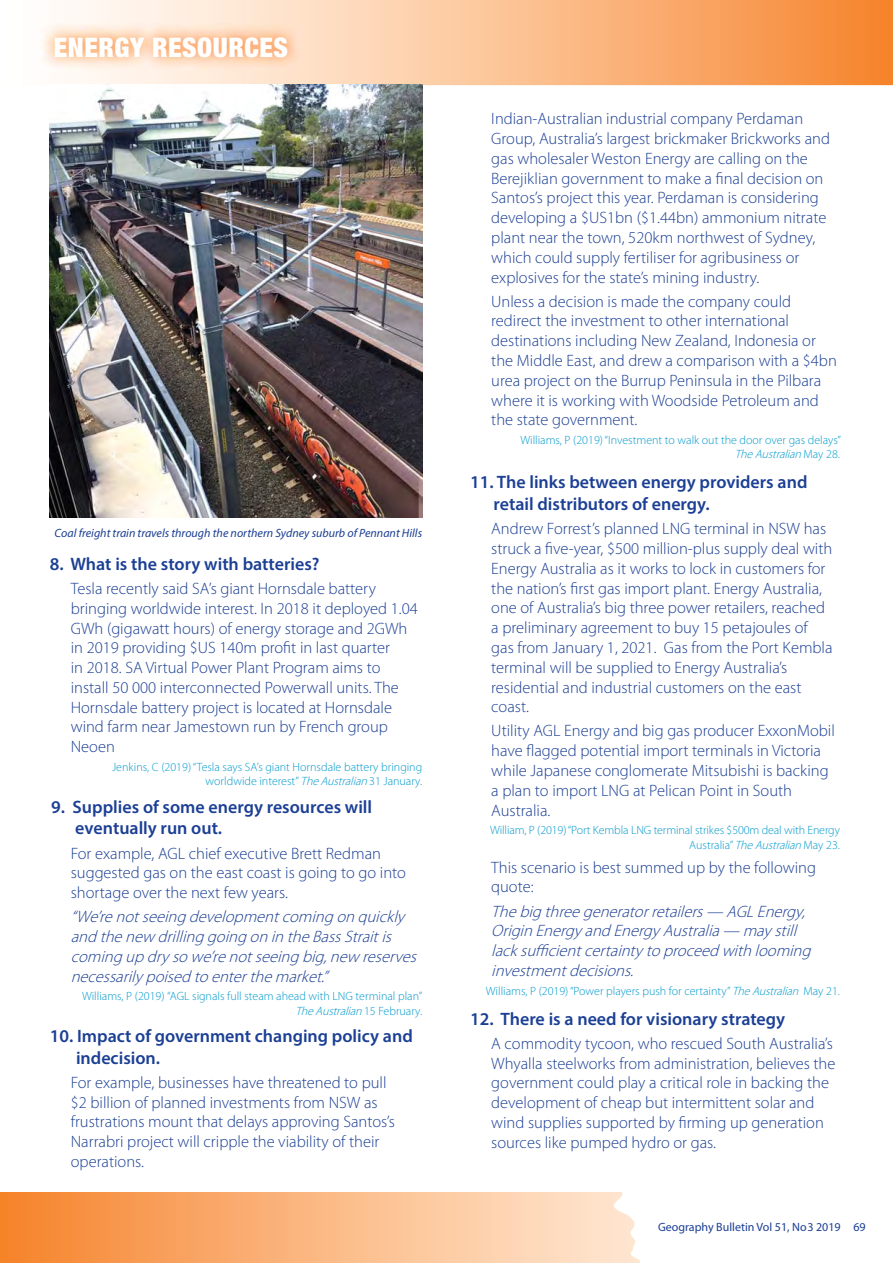
<style>
.page{position:relative;width:893px;height:1263px;background:#fff}
.page>*{position:absolute;margin:0;border:0;box-sizing:border-box;transform-origin:0 0}
.t1{font:900 condensed 27px "Helvetica Neue LT";letter-spacing:.02em;color:#fff}
.t2{font:600 18px/21.6px "Myriad Pro";color:#1b3f94}
.t3{font:300 16.5px/19.8px "Myriad Pro";color:#1b3f94}
.t4{font:italic 300 16.5px/19.8px "Myriad Pro";color:#1b3f94}
.t5{font:300 12px/14.4px "Myriad Pro";color:#0399cc;text-align:right}
.t6{font:italic 12px "Myriad Pro";color:#1b3f94}
.t7{font:12px "Myriad Pro";color:#1b3f94}
.s1{font-style:italic}
</style>
<div class="page">
<svg style="left:0;top:1192px;width:612px;height:71px"></svg>
<svg style="left:612px;top:85px;width:281px;height:1178px"></svg>
<svg style="left:63px;top:0;width:830px;height:85px"></svg>
<img style="left:50px;top:85px;width:372px;height:432px">
<img style="left:41px;top:23px;width:260px;height:47px">
<h1 class="t1" style="left:54px;top:37px;width:236px">ENERGY RESOURCES</h1>
<p class="t6" style="left:55px;top:529px;width:369px">Coal freight train travels through the northern Sydney suburb of Pennant Hills</p>
<p class="t2" style="left:50px;top:554px;width:271px">8. What is the story with batteries?</p>
<p class="t3" style="left:71px;top:580px;width:349px">Tesla recently said SA’s giant Hornsdale battery bringing worldwide interest. In 2018 it deployed 1.04<br>GWh (gigawatt hours) of energy storage and 2GWh in 2019 providing $US 140m profit in last quarter<br>in 2018. SA Virtual Power Plant Program aims to install 50 000 interconnected Powerwall units. The Hornsdale battery project is located at Hornsdale wind farm near Jamestown run by French group Neoen</p>
<p class="t5" style="left:112px;top:761px;width:312px">Jenkins, C (2019) “Tesla says SA’s giant Hornsdale battery bringing worldwide interest” <span class="s1">The Australian</span> 31 January.</p>
<p class="t2" style="left:75px;top:797px;width:298px;text-indent:-24px">9. Supplies of some energy resources will eventually run out.</p>
<p class="t3" style="left:71px;top:844px;width:337px">For example, AGL chief executive Brett Redman suggested gas on the east coast is going to go into shortage over the next few years.</p>
<p class="t4" style="left:71px;top:908px;width:351px">“We’re notseeing developmentcoming on quickly and the new drilling going on in the BassStraitis coming up dry so we’re notseeing big,new reserves necessarily poised to enterthe market.”</p>
<p class="t5" style="left:82px;top:990px;width:342px">Williams, P (2019) “AGL signals full steam ahead with LNG terminal plan”<br><span class="s1">The Australian</span> 15 Februar y.</p>
<p class="t2" style="left:76px;top:1027px;width:338px;text-indent:-26px">10. Impact of government changing policy and indecision.</p>
<p class="t3" style="left:71px;top:1074px;width:326px">For example, businesses have threatened to pull $2 billion of planned investments from NSW as frustrations mount that delays approving Santos’s Narrabri project will cripple the viability of their operations.</p>
<p class="t3" style="left:491px;top:110px;width:340px">Indian-Australian industrial company Perdaman Group, Australia’s largest brickmaker Brickworks and gas wholesaler Weston Energy are calling on the Berejiklian government to make a final decision on Santos’s project this year. Perdaman is considering developing a $US1bn ($1.44bn) ammonium nitrate plant near the town, 520km northwest of Sydney, which could supply fertiliser for agribusiness or explosives for the state’s mining industry.</p>
<p class="t3" style="left:491px;top:292px;width:347px">Unless a decision is made the company could redirect the investment to other international destinations including New Zealand, Indonesia or the Middle East, and drew a comparison with a $4bn urea project on the Burrup Peninsula in the Pilbara where it is working with Woodside Petroleum and the state government.</p>
<p class="t5" style="left:520px;top:434px;width:322px">Williams, P (2019) “Investment to walk out the door over gas delays”<br><span class="s1">The Australian</span> M a y 2 8 .</p>
<p class="t2" style="left:493px;top:473px;width:315px;text-indent:-23px">11. The links between energy providers and retail distributors of energy.</p>
<p class="t3" style="left:491px;top:520px;width:343px">Andrew Forrest’s planned LNG terminal in NSW has struck a five-year, $500 million-plus supply deal with Energy Australia as it works to lock in customers for the nation’s first gas import plant. Energy Australia, one of Australia’s big three power retailers, reached a preliminary agreement to buy 15 petajoules of gas from January 1, 2021. Gas from the Port Kembla terminal will be supplied to Energy Australia’s residential and industrial customers on the east coast.</p>
<p class="t3" style="left:491px;top:722px;width:345px">Utility AGL Energy and big gas producer ExxonMobil have flagged potential import terminals in Victoria while Japanese conglomerate Mitsubishi is backing a plan to import LNG at Pelican Point in South Australia.</p>
<p class="t5" style="left:490px;top:824px;width:351px">William, P (2019) “Port Kembla LNG terminal strikes $500m deal with Energy<br>Australia” <span class="s1">The Australian</span> May 23.</p>
<p class="t3" style="left:491px;top:858px;width:326px">This scenario is best summed up by the following quote:</p>
<p class="t4" style="left:491px;top:902px;width:325px">The big three generatorretailers— AGL Energy, Origin Energy and Energy Australia — may still lack sufficientcertainty to proceed with looming investmentdecisions.</p>
<p class="t5" style="left:486px;top:984px;width:356px">Williams, P (2019) “Power players push for certainty” <span class="s1">The Australian</span> May 21.</p>
<p class="t2" style="left:470px;top:1009px;width:316px">12. There is a need for visionary strategy</p>
<p class="t3" style="left:491px;top:1034px;width:346px">A commodity tycoon, who rescued South Australia’s Whyalla steelworks from administration, believes the government could play a critical role in backing the development of cheap but intermittent solar and wind supplies supported by firming up generation sources like pumped hydro or gas.</p>
<p class="t7" style="left:658px;top:1223px;width:209px">Geography Bulletin Vol 51, No 3 2019 69</p>
</div>
